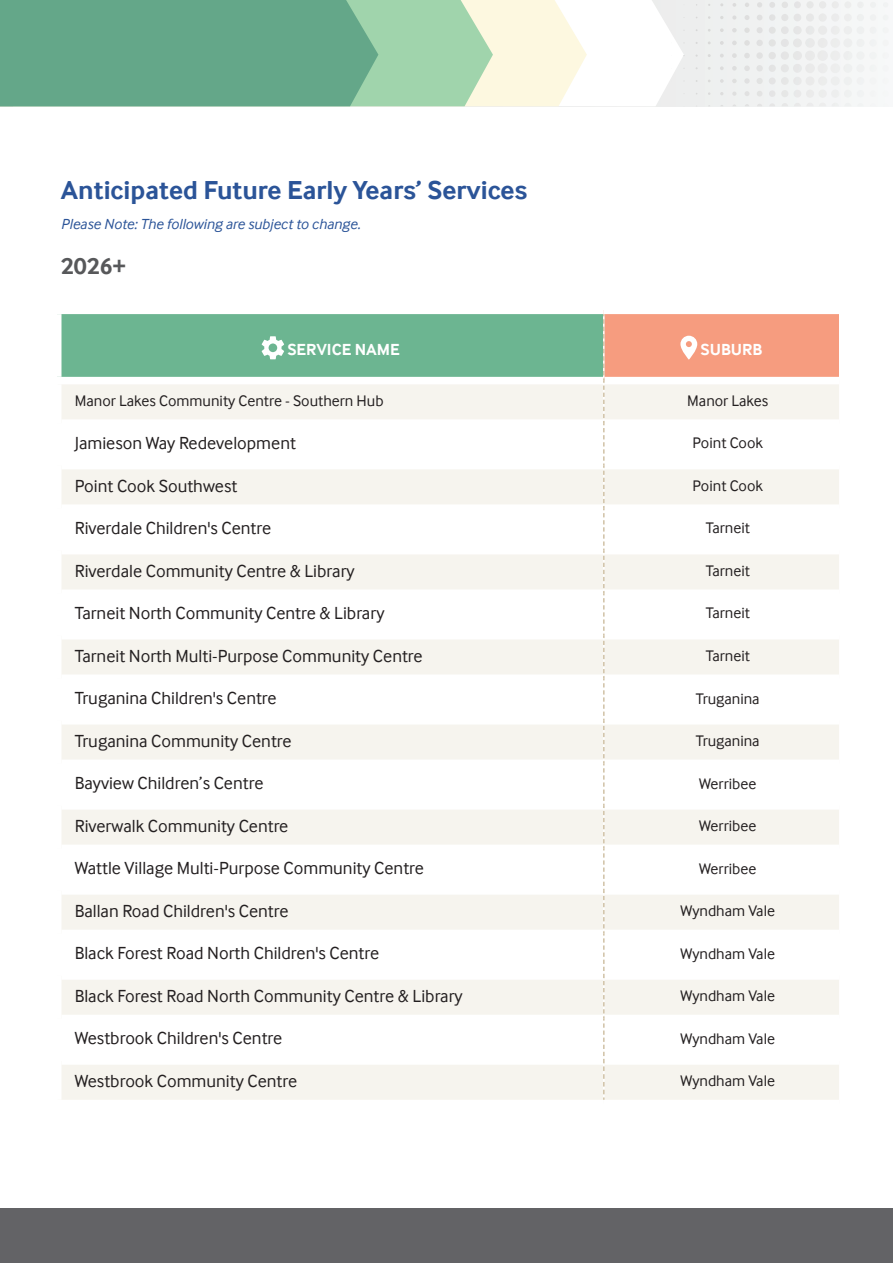
<style>
.page{position:relative;width:893px;height:1263px;background:#fff}
.page>*{position:absolute;margin:0;border:0;box-sizing:border-box;transform-origin:0 0}
.t1{font:700 26.7px "Inter Face";color:#2b5498}
.t2{font:700 24px "Inter Face";color:#57585a}
.t3{font:18px "Inter Face";color:#231f20}
.t4{font:700 16.5px "Inter Face";color:#fff}
.t5{font:15.75px "Inter Face";color:#231f20}
.t6{font:italic 15px "Inter Face";color:#2b5498}
</style>
<div class="page">
<div style="left:58px;top:310px;width:546px;height:71px;background:#6cb591"></div>
<div style="left:604px;top:310px;width:235px;height:71px;background:#f69c7f"></div>
<div style="left:62px;top:384px;width:777px;height:716px;background:#f6f4ee"></div>
<svg style="left:62px;top:427px;width:777px;height:630px"></svg>
<div style="left:54px;top:307px;width:550px;height:7px;background:#fff"></div>
<div style="left:54px;top:314px;width:8px;height:63px;background:#fff"></div>
<div style="left:604px;top:307px;width:235px;height:7px;background:#fff"></div>
<div style="left:54px;top:377px;width:549px;height:7px;background:#fff"></div>
<div style="left:605px;top:377px;width:234px;height:7px;background:#fff"></div>
<div style="left:62px;top:419px;width:541px;height:8px;background:#fff"></div>
<div style="left:605px;top:419px;width:234px;height:8px;background:#fff"></div>
<div style="left:62px;top:462px;width:541px;height:7px;background:#fff"></div>
<div style="left:605px;top:462px;width:234px;height:7px;background:#fff"></div>
<div style="left:62px;top:504px;width:541px;height:8px;background:#fff"></div>
<div style="left:605px;top:504px;width:234px;height:8px;background:#fff"></div>
<div style="left:62px;top:547px;width:541px;height:7px;background:#fff"></div>
<div style="left:605px;top:547px;width:234px;height:7px;background:#fff"></div>
<div style="left:62px;top:589px;width:541px;height:8px;background:#fff"></div>
<div style="left:605px;top:589px;width:234px;height:8px;background:#fff"></div>
<div style="left:62px;top:632px;width:541px;height:7px;background:#fff"></div>
<div style="left:605px;top:632px;width:234px;height:7px;background:#fff"></div>
<div style="left:62px;top:674px;width:541px;height:8px;background:#fff"></div>
<div style="left:605px;top:674px;width:234px;height:8px;background:#fff"></div>
<div style="left:62px;top:717px;width:541px;height:7px;background:#fff"></div>
<div style="left:605px;top:717px;width:234px;height:7px;background:#fff"></div>
<div style="left:62px;top:759px;width:541px;height:8px;background:#fff"></div>
<div style="left:605px;top:759px;width:234px;height:8px;background:#fff"></div>
<div style="left:62px;top:802px;width:541px;height:7px;background:#fff"></div>
<div style="left:605px;top:802px;width:234px;height:7px;background:#fff"></div>
<div style="left:62px;top:845px;width:541px;height:7px;background:#fff"></div>
<div style="left:605px;top:845px;width:234px;height:7px;background:#fff"></div>
<div style="left:62px;top:887px;width:541px;height:8px;background:#fff"></div>
<div style="left:605px;top:887px;width:234px;height:8px;background:#fff"></div>
<div style="left:62px;top:930px;width:541px;height:7px;background:#fff"></div>
<div style="left:605px;top:930px;width:234px;height:7px;background:#fff"></div>
<div style="left:62px;top:972px;width:541px;height:8px;background:#fff"></div>
<div style="left:605px;top:972px;width:234px;height:8px;background:#fff"></div>
<div style="left:62px;top:1015px;width:541px;height:7px;background:#fff"></div>
<div style="left:605px;top:1015px;width:234px;height:7px;background:#fff"></div>
<div style="left:62px;top:1057px;width:541px;height:8px;background:#fff"></div>
<div style="left:605px;top:1057px;width:234px;height:8px;background:#fff"></div>
<svg style="left:603px;top:314px;width:2px;height:786px"></svg>
<svg style="left:262px;top:336px;width:22px;height:23px"></svg>
<svg style="left:680px;top:336px;width:17px;height:24px"></svg>
<div style="left:0;top:0;width:893px;height:106px;background:#f0f1f1"></div>
<svg style="left:587px;top:0;width:97px;height:106px;fill:#fff"></svg>
<svg style="left:745px;top:3px;width:4px;height:4px"></svg>
<svg style="left:757px;top:2px;width:5px;height:5px"></svg>
<svg style="left:745px;top:15px;width:4px;height:5px"></svg>
<svg style="left:757px;top:15px;width:5px;height:5px"></svg>
<svg style="left:732px;top:28px;width:5px;height:4px"></svg>
<svg style="left:744px;top:28px;width:6px;height:5px"></svg>
<svg style="left:757px;top:27px;width:5px;height:6px"></svg>
<svg style="left:720px;top:41px;width:4px;height:4px"></svg>
<svg style="left:732px;top:41px;width:5px;height:4px"></svg>
<svg style="left:744px;top:40px;width:6px;height:6px"></svg>
<svg style="left:757px;top:40px;width:6px;height:6px"></svg>
<svg style="left:732px;top:53px;width:5px;height:5px"></svg>
<svg style="left:744px;top:53px;width:6px;height:5px"></svg>
<svg style="left:757px;top:53px;width:6px;height:6px"></svg>
<svg style="left:732px;top:66px;width:5px;height:5px"></svg>
<svg style="left:744px;top:66px;width:6px;height:5px"></svg>
<svg style="left:757px;top:65px;width:6px;height:6px"></svg>
<svg style="left:720px;top:79px;width:4px;height:4px"></svg>
<svg style="left:732px;top:79px;width:5px;height:4px"></svg>
<svg style="left:745px;top:79px;width:4px;height:4px"></svg>
<svg style="left:757px;top:78px;width:5px;height:6px"></svg>
<svg style="left:745px;top:91px;width:4px;height:5px"></svg>
<svg style="left:757px;top:91px;width:5px;height:5px"></svg>
<svg style="left:769px;top:2px;width:31px;height:104px"></svg>
<svg style="left:493px;top:0;width:94px;height:106px;fill:#fdf8e0"></svg>
<svg style="left:378px;top:0;width:115px;height:106px;fill:#a0d4ac"></svg>
<div style="left:0;top:0;width:378px;height:106px;background:#64a789"></div>
<div style="left:0;top:1209px;width:893px;height:54px;background:#636366"></div>
<p class="t1" style="left:61px;top:174px;width:468px">Anticipated Future Early Years’ Services</p>
<p class="t6" style="left:61px;top:216px;width:301px">Please Note: The following are subject to change.</p>
<p class="t2" style="left:61px;top:252px;width:66px">2026+</p>
<p class="t4" style="left:287px;top:340px;width:114px">SERVICE NAME</p>
<p class="t4" style="left:701px;top:340px;width:63px">SUBURB</p>
<p class="t5" style="left:75px;top:392px;width:310px">Manor Lakes Community Centre - Southern Hub</p>
<p class="t5" style="left:687px;top:392px;width:83px">Manor Lakes</p>
<p class="t3" style="left:75px;top:433px;width:223px">Jamieson Way Redevelopment</p>
<p class="t5" style="left:693px;top:434px;width:72px">Point Cook</p>
<p class="t3" style="left:75px;top:475px;width:164px">Point Cook Southwest</p>
<p class="t5" style="left:693px;top:477px;width:72px">Point Cook</p>
<p class="t3" style="left:75px;top:518px;width:198px">Riverdale Children's Centre</p>
<p class="t5" style="left:706px;top:519px;width:46px">Tarneit</p>
<p class="t3" style="left:75px;top:560px;width:282px">Riverdale Community Centre &amp; Library</p>
<p class="t5" style="left:706px;top:562px;width:46px">Tarneit</p>
<p class="t3" style="left:75px;top:603px;width:311px">Tarneit North Community Centre &amp; Library</p>
<p class="t5" style="left:706px;top:604px;width:46px">Tarneit</p>
<p class="t3" style="left:75px;top:645px;width:349px">Tarneit North Multi-Purpose Community Centre</p>
<p class="t5" style="left:706px;top:647px;width:46px">Tarneit</p>
<p class="t3" style="left:75px;top:688px;width:203px">Truganina Children's Centre</p>
<p class="t5" style="left:696px;top:689px;width:65px">Truganina</p>
<p class="t3" style="left:75px;top:731px;width:218px">Truganina Community Centre</p>
<p class="t5" style="left:696px;top:732px;width:65px">Truganina</p>
<p class="t3" style="left:75px;top:773px;width:190px">Bayview Children’s Centre</p>
<p class="t5" style="left:699px;top:774px;width:59px">Werribee</p>
<p class="t3" style="left:75px;top:816px;width:215px">Riverwalk Community Centre</p>
<p class="t5" style="left:699px;top:817px;width:59px">Werribee</p>
<p class="t3" style="left:75px;top:858px;width:351px">Wattle Village Multi-Purpose Community Centre</p>
<p class="t5" style="left:699px;top:859px;width:59px">Werribee</p>
<p class="t3" style="left:75px;top:901px;width:215px">Ballan Road Children's Centre</p>
<p class="t5" style="left:681px;top:902px;width:96px">Wyndham Vale</p>
<p class="t3" style="left:75px;top:943px;width:306px">Black Forest Road North Children's Centre</p>
<p class="t5" style="left:681px;top:944px;width:96px">Wyndham Vale</p>
<p class="t3" style="left:75px;top:986px;width:390px">Black Forest Road North Community Centre &amp; Library</p>
<p class="t5" style="left:681px;top:987px;width:96px">Wyndham Vale</p>
<p class="t3" style="left:75px;top:1028px;width:209px">Westbrook Children's Centre</p>
<p class="t5" style="left:681px;top:1029px;width:96px">Wyndham Vale</p>
<p class="t3" style="left:75px;top:1071px;width:224px">Westbrook Community Centre</p>
<p class="t5" style="left:681px;top:1072px;width:96px">Wyndham Vale</p>
</div>
